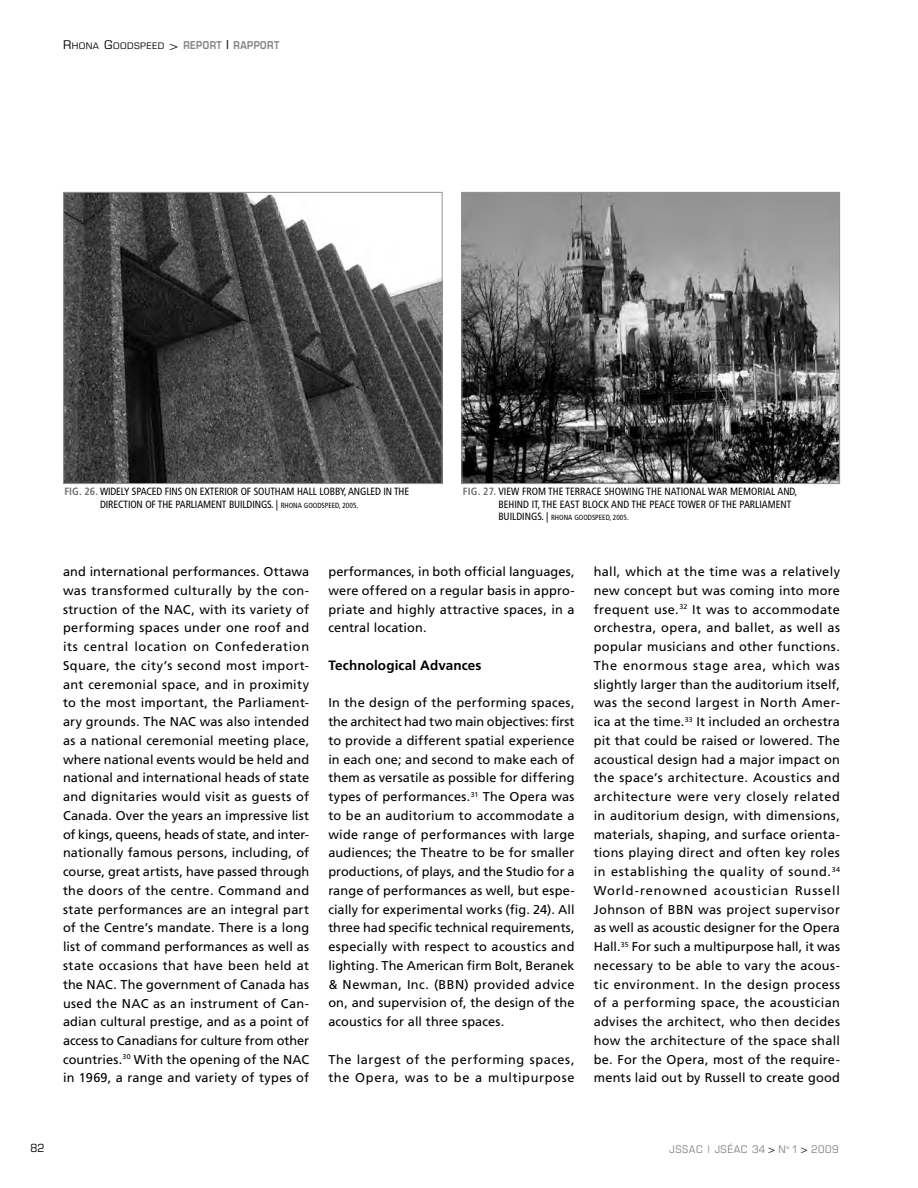
<style>
.page{position:relative;width:918px;height:1188px;background:#fff}
.page>*{position:absolute;margin:0;border:0;box-sizing:border-box;transform-origin:0 0}
.t1{font:700 13.5px "Frutiger";letter-spacing:.01em;color:#000}
.t2{font:12.75px/18.8px "Frutiger";letter-spacing:.02em;color:#000;text-align:justify}
.t3{font:12.75px/18.8px "Frutiger";letter-spacing:.045em;color:#000}
.t4{font:condensed 11.25px "Eurostile";color:#000;scale:1.1 1}
.t5{font:condensed 10.5px/12.8px "Frutiger";letter-spacing:-.005em;color:#000}
.t6{font:600 10.5px "Eurostile";letter-spacing:.05em;color:#808285;scale:.85 1}
.t7{font:condensed 10.5px "Eurostile";letter-spacing:.05em;color:#808285;scale:1.1 1}
.t8{font:condensed 7.5px "Frutiger";color:#000}
.s1{font-weight:400;font-stretch:condensed;font-size:12px;color:#000}
.s2{font-weight:400;font-stretch:condensed;font-size:9px;color:#000}
.s3{font-size:12px;color:#000}
.s4{font-weight:700;color:#6d6f71}
.s5{font-size:7.5px}
.s6{font-size:10.5px}
.s7{color:#000}
</style>
<div class="page">
<img style="left:65px;top:194px;width:375px;height:288px">
<div style="left:63px;top:192px;width:379px;height:292px;border:1px solid #939598"></div>
<img style="left:464px;top:194px;width:374px;height:288px">
<div style="left:462px;top:192px;width:378px;height:292px;border:1px solid #939598"></div>
<p class="t6" style="left:63px;top:38px;width:256px"><span class="s1">R</span><span class="s2">HONA</span> <span class="s1">G</span><span class="s2">OODSPEED</span> <span class="s1">&gt;</span> REPORT <span class="s3">|</span> RAPPORT</p>
<p class="t5" style="left:100px;top:485px;width:311px;text-indent:-36px"><span class="s4">Fig. 26.</span> WIDELY SPACED FINS ON EXTERIOR OF SOUTHAM HALL LOBBY, ANGLED IN THE<br>DIRECTION OF THE PARLIAMENT BUILDINGS. | <span class="s5">RHONA GOODSPEED, 2005.</span></p>
<p class="t5" style="left:498px;top:485px;width:301px;text-indent:-36px"><span class="s4">Fig. 27.</span> VIEW FROM THE TERRACE SHOWING THE NATIONAL WAR MEMORIAL AND,<br>BEHIND IT, THE EAST BLOCK AND THE PEACE TOWER OF THE PARLIAMENT</p>
<p class="t8" style="left:498px;top:513px;width:132px"><span class="s6">BUILDINGS. |</span> RHONA GOODSPEED, 2005.</p>
<p class="t2" style="left:63px;top:562px;width:248px">and international performances. Ottawa was transformed culturally by the con&shy;struction of the NAC, with its variety of performing spaces under one roof and its central location on Confederation Square, the city’s second most import&shy;ant ceremonial space, and in proximity to the most important, the Parliament&shy;ary grounds. The NAC was also intended as a national ceremonial meeting place, where national events would be held and national and international heads of state and dignitaries would visit as guests of Canada. Over the years an impressive list of kings, queens, heads of state, and inter&shy;nationally famous persons, including, of course, great artists, have passed through the doors of the centre. Command and state performances are an integral part of the Centre’s mandate. There is a long list of command performances as well as state occasions that have been held at the NAC. The government of Canada has used the NAC as an instrument of Can&shy;adian cultural prestige, and as a point of access to Canadians for culture from other countries.<sup>30</sup> With the opening of the NAC in 1969, a range and variety of types of</p>
<p class="t2" style="left:328px;top:562px;width:248px">performances, in both official languages, were offered on a regular basis in appro&shy;priate and highly attractive spaces, in a central location.</p>
<p class="t1" style="left:328px;top:657px;width:155px">Technological Advances</p>
<p class="t2" style="left:328px;top:693px;width:248px">In the design of the performing spaces, the architect had two main objectives: first to provide a different spatial experience in each one; and second to make each of them as versatile as possible for differing types of performances.<sup>31</sup> The Opera was to be an auditorium to accommodate a wide range of performances with large audiences; the Theatre to be for smaller productions, of plays, and the Studio for a range of performances as well, but espe&shy;cially for experimental works (fig. 24). All three had specific technical requirements, especially with respect to acoustics and lighting. The American firm Bolt, Beranek &amp; Newman, Inc. (BBN) provided advice on, and supervision of, the design of the acoustics for all three spaces.</p>
<p class="t3" style="left:328px;top:1050px;width:248px">The largest of the performing spaces, the Opera, was to be a multipurpose</p>
<p class="t2" style="left:594px;top:562px;width:248px">hall, which at the time was a relatively new concept but was coming into more frequent use.<sup>32</sup> It was to accommodate orchestra, opera, and ballet, as well as popular musicians and other functions.<br>The enormous stage area, which was slightly larger than the auditorium itself, was the second largest in North Amer&shy;ica at the time.<sup>33</sup> It included an orchestra pit that could be raised or lowered. The acoustical design had a major impact on the space’s architecture. Acoustics and architecture were very closely related in auditorium design, with dimensions, materials, shaping, and surface orienta&shy;tions playing direct and often key roles in establishing the quality of sound.<sup>34<br></sup>World-renowned acoustician Russell Johnson of BBN was project supervisor as well as acoustic designer for the Opera Hall.<sup>35</sup> For such a multipurpose hall, it was necessary to be able to vary the acous&shy;tic environment. In the design process of a performing space, the acoustician advises the architect, who then decides how the architecture of the space shall be. For the Opera, most of the require&shy;ments laid out by Russell to create good</p>
<p class="t4" style="left:31px;top:1142px;width:14px">82</p>
<p class="t7" style="left:669px;top:1142px;width:155px">JSSAC | JSÉAC 34 <span class="s7">&gt;</span> N<sup>o</sup> 1 <span class="s7">&gt;</span> 2009</p>
</div>
